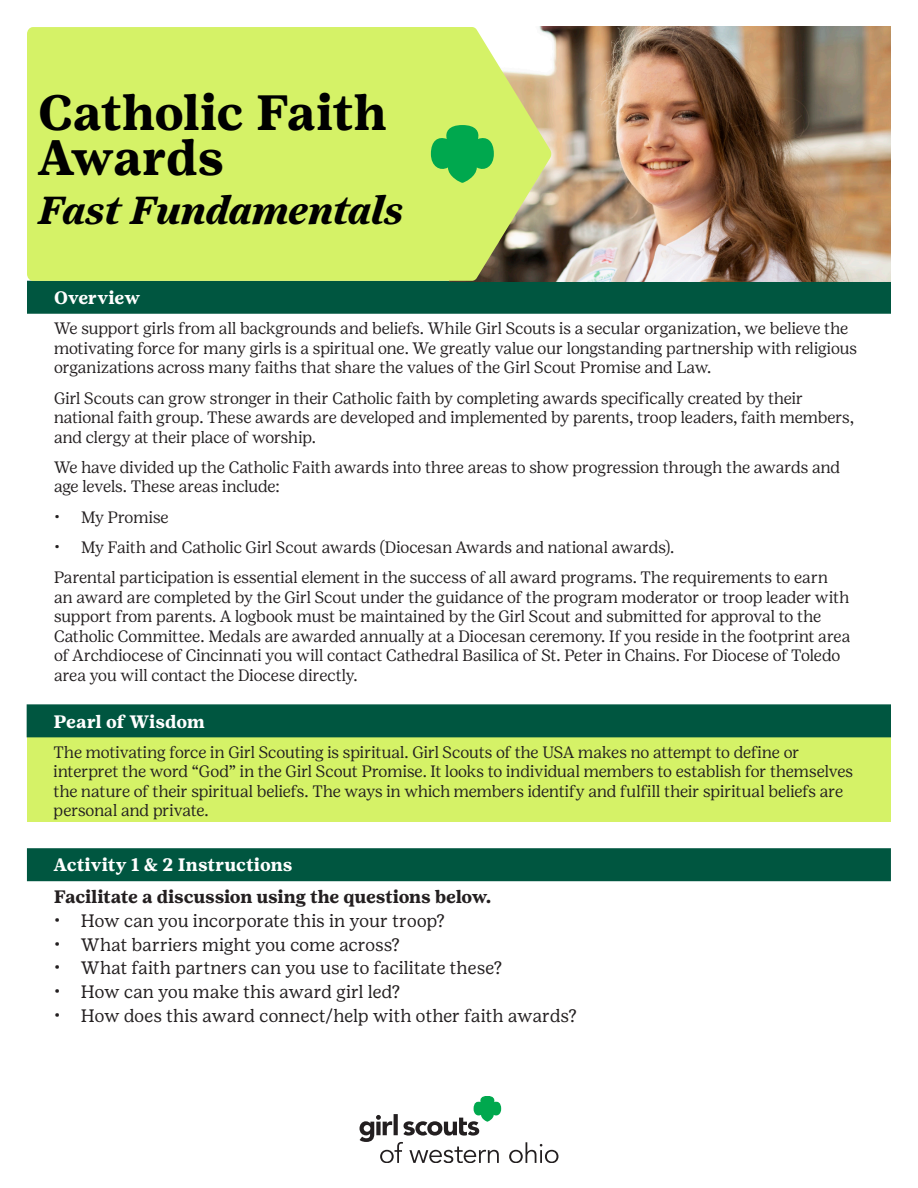
<style>
.page{position:relative;width:918px;height:1188px;background:#fff}
.page>*{position:absolute;margin:0;border:0;box-sizing:border-box;transform-origin:0 0}
.Main_Header{font:700 49.5px/45px "Girl Scout Text";letter-spacing:-.02em;color:#000}
.Main_Header-2{font:italic 700 39px "Girl Scout Text";letter-spacing:-.02em;color:#000}
.t1{font:18px "Girl Scout Text";letter-spacing:-.015em;color:#231f20}
.Subheader{font:700 18px "Girl Scout Text";color:#fff}
.Call_Out_Header{font:700 18px "Girl Scout Text";letter-spacing:-.015em;color:#231f20}
.Bullet_Points{font:300 16.5px/19.5px "Girl Scout Display";letter-spacing:-.005em;color:#231f20}
</style>
<div class="page">
<div style="left:27px;top:724px;width:864px;height:98px;background:#d5f267"></div>
<div style="left:27px;top:281px;width:864px;height:33px;background:#005640"></div>
<div style="left:27px;top:704px;width:864px;height:33px;background:#005640"></div>
<svg style="left:360px;top:1097px;width:141px;height:65px"></svg>
<svg style="left:509px;top:1142px;width:49px;height:20px"></svg>
<img style="left:449px;top:26px;width:441px;height:256px">
<svg style="left:27px;top:27px;width:525px;height:254px;background:#d2ec6a"></svg>
<svg style="left:431px;top:125px;width:63px;height:58px;background:#47c056"></svg>
<div style="left:27px;top:848px;width:864px;height:33px;background:#005640"></div>
<p class="Main_Header" style="left:38px;top:90px;width:350px">Catholic Faith<br>Awards</p>
<p class="Main_Header-2" style="left:38px;top:188px;width:367px">Fast Fundamentals</p>
<p class="Subheader" style="left:54px;top:287px;width:88px">Overview</p>
<p class="Bullet_Points" style="left:54px;top:319px;width:805px">We support girls from all backgrounds and beliefs. While Girl Scouts is a secular organization, we believe the motivating force for many girls is a spiritual one. We greatly value our longstanding partnership with religious organizations across many faiths that share the values of the Girl Scout Promise and Law.</p>
<p class="Bullet_Points" style="left:54px;top:388px;width:801px">Girl Scouts can grow stronger in their Catholic faith by completing awards specifically created by their national faith group. These awards are developed and implemented by parents, troop leaders, faith members, and clergy at their place of worship.</p>
<p class="Bullet_Points" style="left:54px;top:457px;width:788px">We have divided up the Catholic Faith awards into three areas to show progression through the awards and age levels. These areas include:</p>
<p class="Bullet_Points" style="left:54px;top:507px;width:116px">• My Promise</p>
<p class="Bullet_Points" style="left:54px;top:538px;width:622px">• My Faith and Catholic Girl Scout awards (Diocesan Awards and national awards).</p>
<p class="Bullet_Points" style="left:54px;top:568px;width:798px">Parental participation is essential element in the success of all award programs. The requirements to earn an award are completed by the Girl Scout under the guidance of the program moderator or troop leader with support from parents. A logbook must be maintained by the Girl Scout and submitted for approval to the Catholic Committee. Medals are awarded annually at a Diocesan ceremony. If you reside in the footprint area of Archdiocese of Cincinnati you will contact Cathedral Basilica of St. Peter in Chains. For Diocese of Toledo area you will contact the Diocese directly.</p>
<p class="Subheader" style="left:54px;top:711px;width:153px">Pearl of Wisdom</p>
<p class="Bullet_Points" style="left:54px;top:743px;width:801px">The motivating force in Girl Scouting is spiritual. Girl Scouts of the USA makes no attempt to define or interpret the word “God” in the Girl Scout Promise. It looks to individual members to establish for themselves the nature of their spiritual beliefs. The ways in which members identify and fulfill their spiritual beliefs are personal and private.</p>
<p class="Subheader" style="left:54px;top:855px;width:240px">Activity 1 &amp; 2 Instructions</p>
<p class="Call_Out_Header" style="left:54px;top:886px;width:439px">Facilitate a discussion using the questions below.</p>
<p class="t1" style="left:54px;top:911px;width:393px">• How can you incorporate this in your troop?</p>
<p class="t1" style="left:54px;top:934px;width:348px">• What barriers might you come across?</p>
<p class="t1" style="left:54px;top:958px;width:450px">• What faith partners can you use to facilitate these?</p>
<p class="t1" style="left:54px;top:982px;width:348px">• How can you make this award girl led?</p>
<p class="t1" style="left:54px;top:1005px;width:524px">• How does this award connect/help with other faith awards?</p>
</div>
